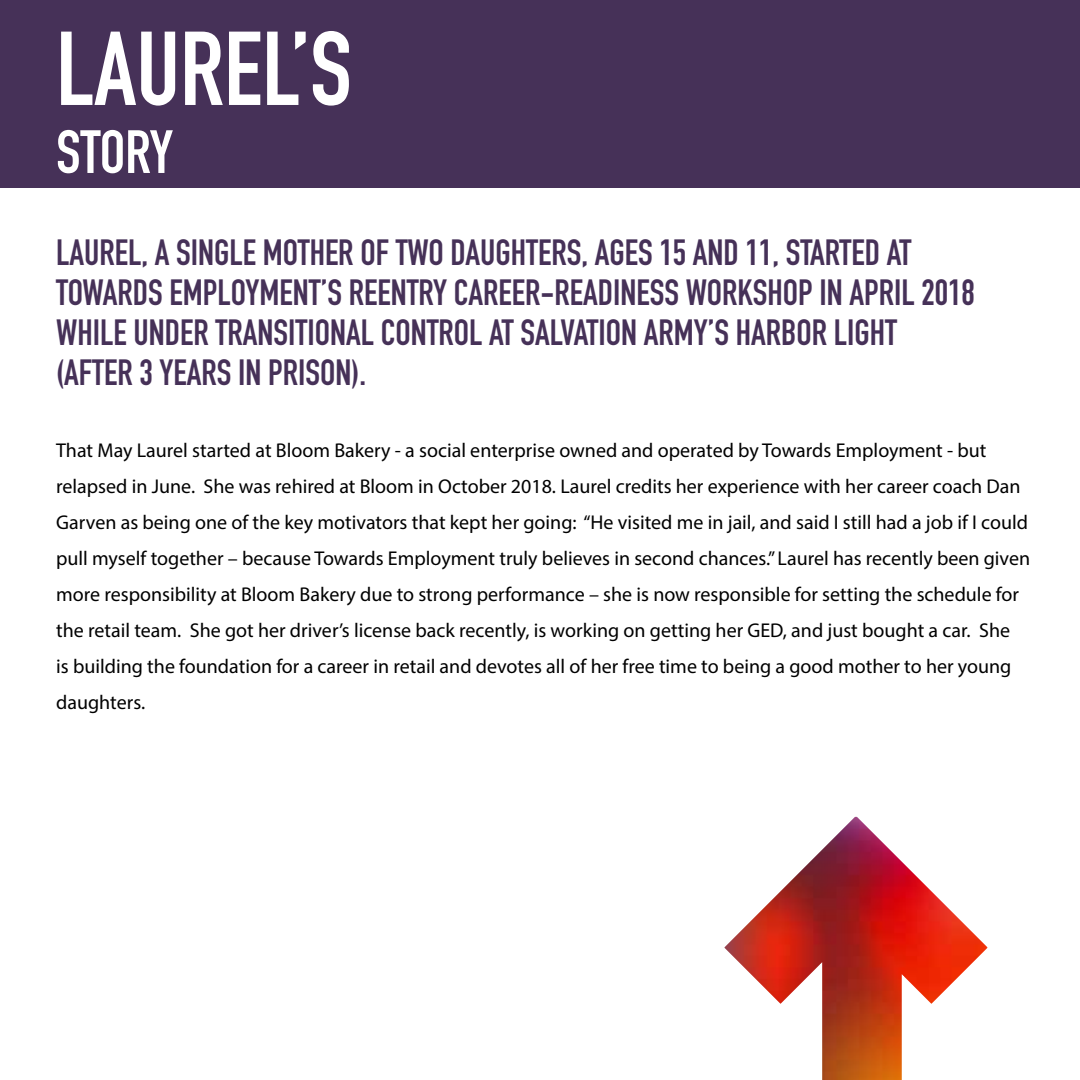
<style>
.page{position:relative;width:1080px;height:1080px;background:#fff}
.page>*{position:absolute;margin:0;border:0;box-sizing:border-box;transform-origin:0 0}
.t1{font:700 103px "DIN Condensed";color:#fff}
.t2{font:700 60px "DIN Condensed";letter-spacing:-.005em;color:#fff}
.t3{font:700 36px/40px "DIN Condensed";color:#463158}
.t4{font:20px/36px "Myriad Pro";color:#000}
</style>
<div class="page">
<div style="left:0;top:0;width:1080px;height:187px;background:#463158"></div>
<svg style="left:724px;top:816px;width:264px;height:264px"></svg>
<h1 class="t1" style="left:56px;top:0;width:297px">LAUREL’S</h1>
<h2 class="t2" style="left:56px;top:112px;width:118px">STORY</h2>
<h3 class="t3" style="left:56px;top:233px;width:920px">LAUREL, A SINGLE MOTHER OF TWO DAUGHTERS, AGES 15 AND 11, STARTED AT TOWARDS EMPLOYMENT’S REENTRY CAREER-READINESS WORKSHOP IN APRIL 2018<br>WHILE UNDER TRANSITIONAL CONTROL AT SALVATION ARMY’S HARBOR LIGHT (AFTER 3 YEARS IN PRISON).</h3>
<p class="t4" style="left:56px;top:432px;width:976px">That May Laurel started at Bloom Bakery - a social enterprise owned and operated by Towards Employment - but relapsed in June. She was rehired at Bloom in October 2018. Laurel credits her experience with her career coach Dan Garven as being one of the key motivators that kept her going: “He visited me in jail, and said I still had a job if I could pull myself together – because Towards Employment truly believes in second chances.” Laurel has recently been given more responsibility at Bloom Bakery due to strong performance – she is now responsible for setting the schedule for the retail team. She got her driver’s license back recently, is working on getting her GED, and just bought a car. She<br>is building the foundation for a career in retail and devotes all of her free time to being a good mother to her young daughters.</p>
</div>
